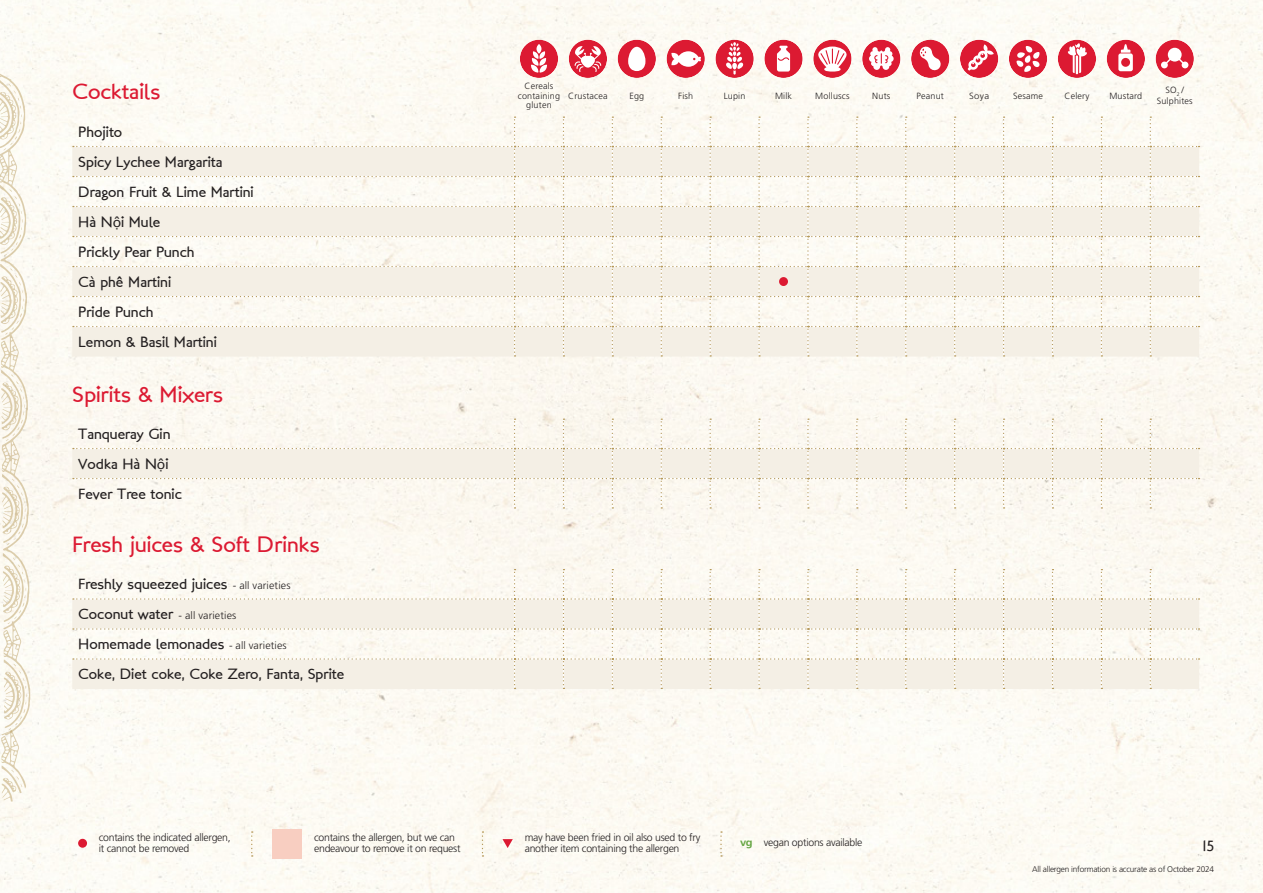
<style>
.page{position:relative;width:1263px;height:893px;background:#fdfaf3}
.page>*{position:absolute;margin:0;border:0;box-sizing:border-box;transform-origin:0 0}
.Title_-_Section{font:22.5px "London Between";color:#dc1a32}
.Title_-_Dish{font:15px "London Between";color:#231f20}
.Page_Number{font:15px "London Between";color:#231f20}
.Title_-_Dish-2{font:300 10.5px/10.8px "Frutiger LT Std";letter-spacing:-.025em;color:#231f20}
.Title_-_Dish-3{font:300 10.5px "Frutiger LT Std";letter-spacing:.01em;color:#231f20}
.Allergen_confirm{font:300 9px/9.6px "Frutiger LT Std";letter-spacing:.02em;color:#231f20;text-align:center}
.Allergen_confirm-2{font:300 9px "Frutiger LT Std";letter-spacing:.02em;color:#231f20;scale:1.06 1}
.t1{font:300 8.25px "Frutiger LT Std";letter-spacing:-.025em;color:#231f20}
.s1{font-family:"Verdana";font-size:12.75px}
.s2{font-family:"Frutiger LT Std";font-weight:300;font-size:10.5px}
.s3{font-family:"London Between";font-weight:400;font-size:15px}
.s4{font-weight:700;color:#66a644}
</style>
<div class="page">
<svg style="left:73px;top:117px;width:1126px;height:240px"></svg>
<div style="left:779px;top:277px;width:9px;height:9px;background:#dc1a32;border-radius:50%"></div>
<svg style="left:72px;top:419px;width:1127px;height:90px"></svg>
<svg style="left:73px;top:569px;width:1126px;height:120px"></svg>
<svg style="left:0;top:73px;width:31px;height:729px"></svg>
<div style="left:272px;top:829px;width:30px;height:30px;background:#f8cec1"></div>
<svg style="left:251px;top:831px;width:2px;height:26px"></svg>
<svg style="left:720px;top:831px;width:2px;height:26px"></svg>
<svg style="left:482px;top:831px;width:1px;height:26px"></svg>
<div style="left:520px;top:40px;width:38px;height:38px;background:#dc1a32;border-radius:50%"></div>
<div style="left:536px;top:44px;width:5px;height:10px;background:#fff;border-radius:50%"></div>
<svg style="left:531px;top:51px;width:16px;height:22px"></svg>
<div style="left:569px;top:40px;width:38px;height:38px;background:#dc1a32;border-radius:50%"></div>
<svg style="left:574px;top:46px;width:27px;height:26px"></svg>
<div style="left:618px;top:40px;width:38px;height:38px;background:#dc1a32;border-radius:50%"></div>
<svg style="left:628px;top:47px;width:17px;height:24px"></svg>
<div style="left:666px;top:40px;width:39px;height:38px;background:#dc1a32;border-radius:50%"></div>
<svg style="left:671px;top:51px;width:30px;height:16px"></svg>
<div style="left:715px;top:40px;width:39px;height:38px;background:#dc1a32;border-radius:50%"></div>
<svg style="left:726px;top:42px;width:17px;height:33px"></svg>
<div style="left:764px;top:40px;width:39px;height:38px;background:#dc1a32;border-radius:50%"></div>
<svg style="left:777px;top:46px;width:13px;height:26px"></svg>
<div style="left:813px;top:40px;width:38px;height:38px;background:#dc1a32;border-radius:50%"></div>
<svg style="left:817px;top:47px;width:30px;height:25px"></svg>
<div style="left:862px;top:40px;width:38px;height:38px;background:#dc1a32;border-radius:50%"></div>
<svg style="left:869px;top:47px;width:25px;height:23px"></svg>
<div style="left:911px;top:40px;width:38px;height:38px;background:#dc1a32;border-radius:50%"></div>
<svg style="left:919px;top:46px;width:22px;height:25px"></svg>
<div style="left:960px;top:40px;width:38px;height:38px;background:#dc1a32;border-radius:50%"></div>
<svg style="left:968px;top:44px;width:26px;height:27px"></svg>
<div style="left:1009px;top:40px;width:38px;height:38px;background:#dc1a32;border-radius:50%"></div>
<svg style="left:1016px;top:46px;width:24px;height:26px"></svg>
<div style="left:1058px;top:40px;width:38px;height:38px;background:#dc1a32;border-radius:50%"></div>
<svg style="left:1068px;top:43px;width:19px;height:31px"></svg>
<div style="left:1107px;top:40px;width:38px;height:38px;background:#dc1a32;border-radius:50%"></div>
<svg style="left:1118px;top:44px;width:15px;height:27px"></svg>
<div style="left:1155px;top:40px;width:39px;height:38px;background:#dc1a32;border-radius:50%"></div>
<svg style="left:1161px;top:48px;width:27px;height:20px"></svg>
<div style="left:78px;top:839px;width:9px;height:9px;background:#dc1a32;border-radius:50%"></div>
<svg style="left:502px;top:839px;width:11px;height:9px"></svg>
<p class="Title_-_Section" style="left:72px;top:77px;width:90px">Cocktails</p>
<p class="Allergen_confirm" style="left:518px;top:81px;width:44px">Cereals containing gluten</p>
<p class="Allergen_confirm" style="left:568px;top:91px;width:41px">Crustacea</p>
<p class="Allergen_confirm" style="left:629px;top:91px;width:16px">Egg</p>
<p class="Allergen_confirm" style="left:678px;top:91px;width:17px">Fish</p>
<p class="Allergen_confirm" style="left:724px;top:91px;width:23px">Lupin</p>
<p class="Allergen_confirm" style="left:775px;top:91px;width:19px">Milk</p>
<p class="Allergen_confirm" style="left:815px;top:91px;width:36px">Molluscs</p>
<p class="Allergen_confirm" style="left:872px;top:91px;width:20px">Nuts</p>
<p class="Allergen_confirm" style="left:916px;top:91px;width:29px">Peanut</p>
<p class="Allergen_confirm-2" style="left:969px;top:90px;width:20px">Soya</p>
<p class="Allergen_confirm" style="left:1013px;top:91px;width:31px">Sesame</p>
<p class="Allergen_confirm" style="left:1064px;top:91px;width:26px">Celery</p>
<p class="Allergen_confirm" style="left:1109px;top:91px;width:34px">Mustard</p>
<p class="Allergen_confirm" style="left:1157px;top:85px;width:37px;line-height:10.5px">SO<sub>2</sub> /<br>Sulphites</p>
<p class="Title_-_Dish" style="left:78px;top:123px;width:45px">Phojito</p>
<p class="Title_-_Dish" style="left:78px;top:153px;width:146px">Spicy Lychee Margarita</p>
<p class="Title_-_Dish" style="left:78px;top:183px;width:177px">Dragon Fruit &amp; Lime Martini</p>
<p class="Title_-_Dish" style="left:78px;top:213px;width:84px">Hà N<span class="s1">ộ</span>i Mule</p>
<p class="Title_-_Dish" style="left:78px;top:243px;width:118px">Prickly Pear Punch</p>
<p class="Title_-_Dish" style="left:78px;top:273px;width:94px">Cà phê Martini</p>
<p class="Title_-_Dish" style="left:78px;top:303px;width:77px">Pride Punch</p>
<p class="Title_-_Dish" style="left:78px;top:333px;width:140px">Lemon &amp; Basil Martini</p>
<p class="Title_-_Section" style="left:72px;top:380px;width:152px">Spirits &amp; Mixers</p>
<p class="Title_-_Dish" style="left:78px;top:425px;width:94px">Tanqueray Gin</p>
<p class="Title_-_Dish" style="left:78px;top:455px;width:92px">Vodka Hà N<span class="s1">ộ</span>i</p>
<p class="Title_-_Dish" style="left:78px;top:485px;width:105px">Fever Tree tonic</p>
<p class="Title_-_Section" style="left:72px;top:530px;width:249px">Fresh juices &amp; Soft Drinks</p>
<p class="Title_-_Dish" style="left:78px;top:575px;width:214px">Freshly squeezed juices <span class="s2">- all varieties</span></p>
<p class="Title_-_Dish-3" style="left:78px;top:610px;width:160px"><span class="s3">Coconut water</span> - all varieties</p>
<p class="Title_-_Dish" style="left:78px;top:635px;width:210px">Homemade lemonades <span class="s2">- all varieties</span></p>
<p class="Title_-_Dish" style="left:78px;top:665px;width:267px">Coke, Diet coke, Coke Zero, Fanta, Sprite</p>
<p class="Title_-_Dish-2" style="left:99px;top:832px;width:133px">contains the indicated allergen, it cannot be removed</p>
<p class="Title_-_Dish-2" style="left:314px;top:832px;width:148px">contains the allergen, but we can endeavour to remove it on request</p>
<p class="Title_-_Dish-2" style="left:525px;top:832px;width:177px">may have been fried in oil also used to fry another item containing the allergen</p>
<p class="Title_-_Dish-2" style="left:740px;top:837px;width:124px"><span class="s4">vg</span> vegan options available</p>
<p class="Page_Number" style="left:1202px;top:837px;width:13px">15</p>
<p class="t1" style="left:1032px;top:865px;width:183px">All allergen information is accurate as of October 2024</p>
</div>
